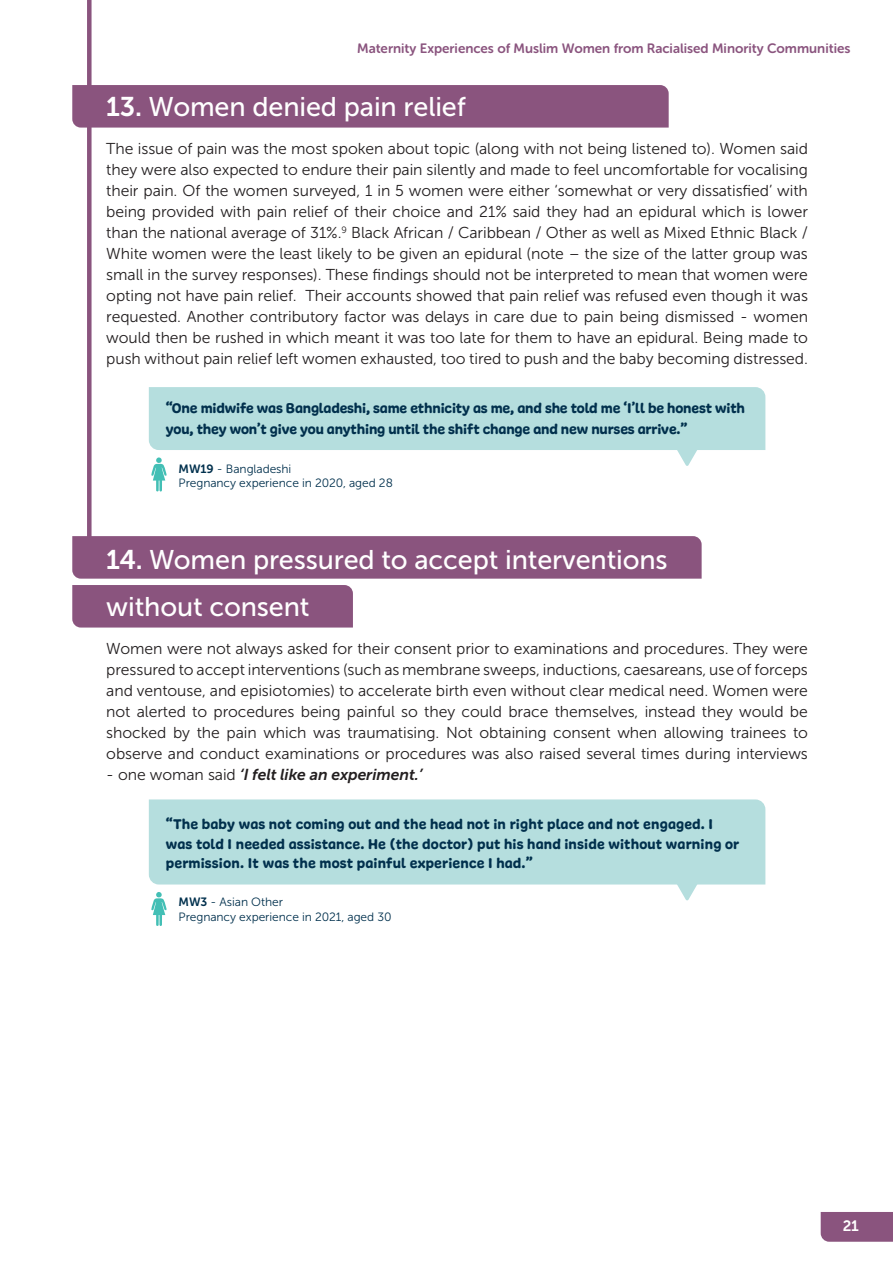
<style>
.page{position:relative;width:893px;height:1263px;background:#fff}
.page>*{position:absolute;margin:0;border:0;box-sizing:border-box;transform-origin:0 0}
.t1{font:27px "Museo Sans 500";letter-spacing:-.005em;color:#fff}
.body_para{font:15.75px/21px "Museo Sans 300";letter-spacing:-.005em;color:#231f20;text-align:justify}
.body_para-2{font:italic 15.75px "Museo Sans 700";letter-spacing:-.005em;color:#231f20}
.t2{font:15px/19.5px "Freude";letter-spacing:.015em;color:#01304d}
.t3{font:15px/21px "Freude";letter-spacing:-.005em;color:#01304d}
.t4{font:15px "Museo Sans 700";color:#fff}
.t5{font:13.5px "Museo Sans Rounded 700";color:#8a547e}
.t6{font:12px/14.4px "Museo Sans 300";letter-spacing:-.005em;color:#01304d}
.s1{font-family:"Museo Sans 700"}
.s2{font-family:"Museo Sans 300";font-style:normal}
</style>
<div class="page">
<div style="left:821px;top:1212px;width:72px;height:30px;background:#8a547e"></div>
<div style="left:148px;top:799px;width:618px;height:86px;background:#b5dede"></div>
<svg style="left:669px;top:873px;width:36px;height:28px"></svg>
<svg style="left:151px;top:892px;width:16px;height:34px"></svg>
<div style="left:72px;top:536px;width:630px;height:43px;background:#8a547e"></div>
<div style="left:72px;top:585px;width:281px;height:42px;background:#8a547e"></div>
<svg style="left:148px;top:387px;width:618px;height:104px"></svg>
<div style="left:72px;top:85px;width:597px;height:43px;background:#8a547e"></div>
<div style="left:87px;top:0;width:5px;height:576px;background:#8a547e"></div>
<p class="t5" style="left:357px;top:40px;width:495px">Maternity Experiences of Muslim Women from Racialised Minority Communities</p>
<p class="t1" style="left:106px;top:92px;width:361px"><span class="s1">13.</span> Women denied pain relief</p>
<p class="body_para" style="left:106px;top:138px;width:703px">The issue of pain was the most spoken about topic (along with not being listened to). Women said they were also expected to endure their pain silently and made to feel uncomfortable for vocalising their pain. Of the women surveyed, 1 in 5 women were either ‘somewhat or very dissatisfied’ with being provided with pain relief of their choice and 21% said they had an epidural which is lower than the national average of 31%.<sup>9</sup> Black African / Caribbean / Other as well as Mixed Ethnic Black / White women were the least likely to be given an epidural (note – the size of the latter group was small in the survey responses). These findings should not be interpreted to mean that women were opting not have pain relief. Their accounts showed that pain relief was refused even though it was requested. Another contributory factor was delays in care due to pain being dismissed - women would then be rushed in which meant it was too late for them to have an epidural. Being made to push without pain relief left women exhausted, too tired to push and the baby becoming distressed.</p>
<p class="t3" style="left:166px;top:398px;width:581px">“One midwife was Bangladeshi, same ethnicity as me, and she told me ‘I’ll be honest with you, they won’t give you anything until the shift change and new nurses arrive.”</p>
<p class="t6" style="left:179px;top:461px;width:216px"><span class="s1">MW19</span> - Bangladeshi<br>Pregnancy experience in 2020, aged 28</p>
<p class="t1" style="left:106px;top:545px;width:563px"><span class="s1">14.</span> Women pressured to accept interventions</p>
<p class="t1" style="left:106px;top:591px;width:205px">without consent</p>
<p class="body_para" style="left:106px;top:638px;width:703px">Women were not always asked for their consent prior to examinations and procedures. They were pressured to accept interventions (such as membrane sweeps, inductions, caesareans, use of forceps and ventouse, and episiotomies) to accelerate birth even without clear medical need. Women were not alerted to procedures being painful so they could brace themselves, instead they would be shocked by the pain which was traumatising. Not obtaining consent when allowing trainees to observe and conduct examinations or procedures was also raised several times during interviews</p>
<p class="body_para-2" style="left:106px;top:765px;width:318px"><span class="s2">- one woman said</span> ‘I felt like an experiment.’</p>
<p class="t2" style="left:166px;top:814px;width:575px">“The baby was not coming out and the head not in right place and not engaged. I was told I needed assistance. He (the doctor) put his hand inside without warning or permission. It was the most painful experience I had.”</p>
<p class="t6" style="left:179px;top:895px;width:214px"><span class="s1">MW3</span> - Asian Other<br>Pregnancy experience in 2021, aged 30</p>
<p class="t4" style="left:843px;top:1217px;width:18px">21</p>
</div>
